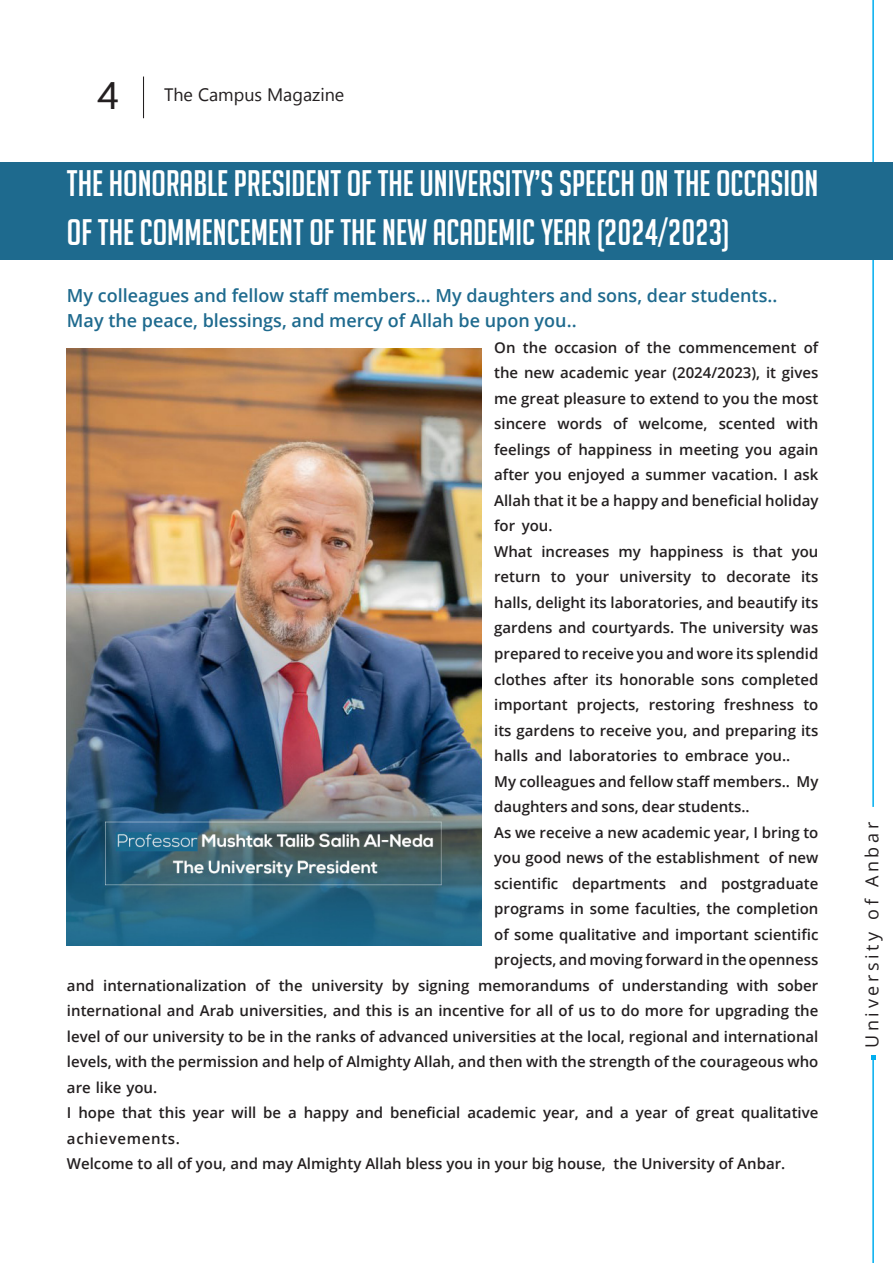
<style>
.page{position:relative;width:893px;height:1263px;background:#fff}
.page>*{position:absolute;margin:0;border:0;box-sizing:border-box;transform-origin:0 0}
.t1{font:39px "Aileron";color:#231f20}
.t2{font:36px/49.5px "Big Noodle Titling";color:#fff}
.t3{font:600 18px "Open Sans";color:#1e6a8e}
.t4{font:18px "Open Sans";letter-spacing:.2em;color:#231f20}
.t5{font:18px "Segoe UI Symbol";color:#231f20}
.t6{font:600 15px/25.5px "Open Sans";color:#231f20;text-align:justify}
</style>
<div class="page">
<hr style="left:872px;top:0;width:2px;height:807px;background:#00aeef">
<hr style="left:872px;top:1058px;width:2px;height:205px;background:#00aeef">
<svg style="left:871px;top:1055px;width:4px;height:4px"></svg>
<div style="left:0;top:162px;width:893px;height:98px;background:#1e6a8e"></div>
<img style="left:67px;top:349px;width:414px;height:596px">
<hr style="left:143px;top:77px;width:1px;height:41px;background:#231f20">
<h1 class="t1" style="left:96px;top:74px;width:24px">4</h1>
<p class="t5" style="left:325px;top:85px;width:12px">■</p>
<p class="t2" style="left:67px;top:158px;width:753px">THE HONORABLE PRESIDENT OF THE UNIVERSITY’S SPEECH ON THE OCCASION<br>OF THE COMMENCEMENT OF THE NEW ACADEMIC YEAR (2024/2023)</p>
<p class="t3" style="left:67px;top:283px;width:712px">My colleagues and fellow staff members... My daughters and sons, dear students..</p>
<p class="t3" style="left:67px;top:309px;width:511px">May the peace, blessings, and mercy of Allah be upon you..</p>
<p class="t6" style="left:494px;top:334px;width:326px">On the occasion of the commencement of the new academic year (2024/2023), it gives me great pleasure to extend to you the most sincere words of welcome, scented with feelings of happiness in meeting you again after you enjoyed a summer vacation. I ask Allah that it be a happy and beneficial holiday for you.</p>
<p class="t6" style="left:494px;top:538px;width:326px">What increases my happiness is that you return to your university to decorate its halls, delight its laboratories, and beautify its gardens and courtyards. The university was prepared to receive you and wore its splendid clothes after its honorable sons completed important projects, restoring freshness to its gardens to receive you, and preparing its halls and laboratories to embrace you..</p>
<p class="t6" style="left:494px;top:768px;width:326px">My colleagues and fellow staff members.. My daughters and sons, dear students..</p>
<p class="t6" style="left:494px;top:819px;width:326px">As we receive a new academic year, I bring to</p>
<p class="t6" style="left:494px;top:844px;width:326px">you good news of the establishment of new</p>
<p class="t6" style="left:494px;top:870px;width:326px">scientific departments and postgraduate</p>
<p class="t6" style="left:494px;top:895px;width:326px">programs in some faculties, the completion</p>
<p class="t6" style="left:494px;top:921px;width:326px">of some qualitative and important scientific</p>
<p class="t6" style="left:494px;top:946px;width:326px">projects, and moving forward in the openness</p>
<p class="t6" style="left:67px;top:972px;width:753px">and internationalization of the university by signing memorandums of understanding with sober</p>
<p class="t6" style="left:67px;top:997px;width:753px">international and Arab universities, and this is an incentive for all of us to do more for upgrading the</p>
<p class="t6" style="left:67px;top:1023px;width:753px">level of our university to be in the ranks of advanced universities at the local, regional and international</p>
<p class="t6" style="left:67px;top:1048px;width:753px">levels, with the permission and help of Almighty Allah, and then with the strength of the courageous who</p>
<p class="t6" style="left:67px;top:1074px;width:92px">are like you.</p>
<p class="t6" style="left:67px;top:1099px;width:753px">I hope that this year will be a happy and beneficial academic year, and a year of great qualitative achievements.</p>
<p class="t6" style="left:67px;top:1150px;width:720px">Welcome to all of you, and may Almighty Allah bless you in your big house, the University of Anbar.</p>
<p class="t4" style="left:859px;top:1048px;width:227px;rotate:-90deg">University of Anbar</p>
</div>
